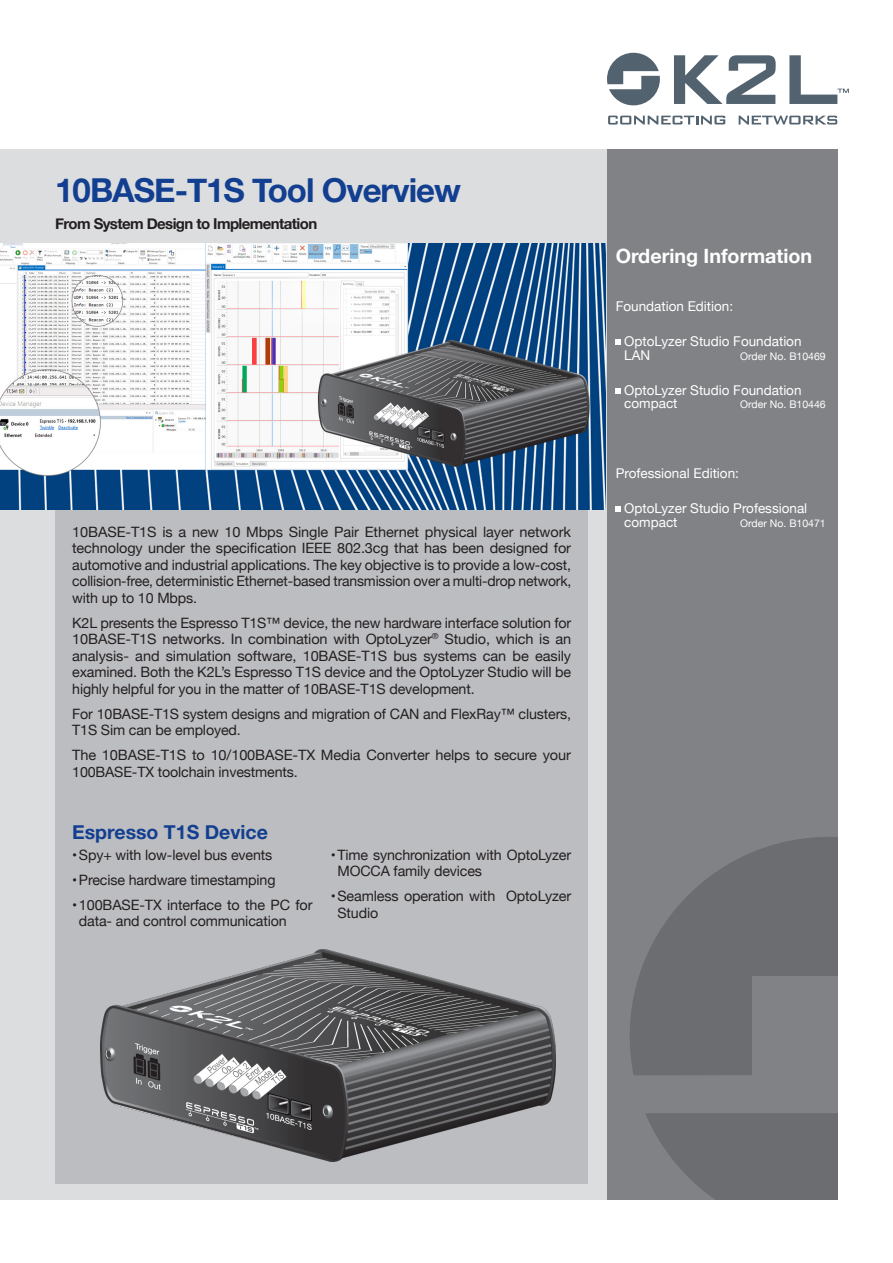
<style>
.page{position:relative;width:893px;height:1263px;background:#fff}
.page>*{position:absolute;margin:0;border:0;box-sizing:border-box;transform-origin:0 0}
.headline{font:700 33px "Helvetica Neue";letter-spacing:-.03em;color:#123f90}
.Box_Header{font:700 19.65px "Helvetica Neue";color:#fff}
.t1{font:700 19.5px "Helvetica Neue";color:#123f90}
.headline-2{font:700 15px "Helvetica Neue";letter-spacing:-.04em;color:#231f20}
.Text{font:14.25px/16.5px "Helvetica Neue";letter-spacing:-.01em;color:#231f20}
.Box_Listing{font:13.5px/13.6px "Helvetica Neue";color:#fff}
.Box_Listing-2{font:10.5px "Helvetica Neue";color:#fff}
</style>
<div class="page">
<div style="left:0;top:149px;width:607px;height:1050px;background:#dcdddf"></div>
<svg style="left:674px;top:55px;width:102px;height:49px"></svg>
<svg style="left:607px;top:53px;width:53px;height:52px"></svg>
<svg style="left:608px;top:116px;width:117px;height:9px"></svg>
<svg style="left:739px;top:116px;width:98px;height:9px"></svg>
<svg style="left:789px;top:55px;width:60px;height:49px"></svg>
<div style="left:55px;top:498px;width:533px;height:685px;background:#bcbdc0"></div>
<div style="left:607px;top:149px;width:231px;height:1050px;background:#808285"></div>
<svg style="left:645px;top:1113px;width:193px;height:86px;background:#6e7073"></svg>
<svg style="left:630px;top:837px;width:208px;height:238px;fill:#6c6d70"></svg>
<svg style="left:616px;top:340px;width:5px;height:5px"></svg>
<svg style="left:616px;top:388px;width:5px;height:6px"></svg>
<svg style="left:616px;top:507px;width:5px;height:5px"></svg>
<img style="left:0;top:244px;width:605px;height:266px">
<img style="left:101px;top:949px;width:455px;height:212px">
<p class="headline" style="left:55px;top:165px;width:407px">10BASE-T1S Tool Overview</p>
<p class="headline-2" style="left:55px;top:212px;width:263px">From System Design to Implementation</p>
<p class="Text" style="left:72px;top:524px;width:501px;text-align:justify">10BASE-T1S is a new 10 Mbps Single Pair Ethernet physical layer network technology under the specification IEEE 802.3cg that has been designed for automotive and industrial applications. The key objective is to provide a low-cost, collision-free, deterministic Ethernet-based transmission over a multi-drop network, with up to 10 Mbps.</p>
<p class="Text" style="left:72px;top:615px;width:500px;text-align:justify">K2L presents the Espresso T1S™ device, the new hardware interface solution for 10BASE-T1S networks. In combination with OptoLyzer<sup>®</sup> Studio, which is an analysis- and simulation software, 10BASE-T1S bus systems can be easily examined. Both the K2L’s Espresso T1S device and the OptoLyzer Studio will be highly helpful for you in the matter of 10BASE-T1S development.</p>
<p class="Text" style="left:72px;top:706px;width:500px">For 10BASE-T1S system designs and migration of CAN and FlexRay™ clusters,<br>T1S Sim can be employed.</p>
<p class="Text" style="left:72px;top:748px;width:500px">The 10BASE-T1S to 10/100BASE-TX Media Converter helps to secure your<br>100BASE-TX toolchain investments.</p>
<p class="t1" style="left:72px;top:816px;width:197px">Espresso T1S Device</p>
<p class="Text" style="left:72px;top:847px;width:202px">•Spy+ with low-level bus events</p>
<p class="Text" style="left:72px;top:872px;width:205px">•Precise hardware timestamping</p>
<p class="Text" style="left:79px;top:897px;width:235px;text-indent:-7px">•100BASE-TX interface to the PC for data- and control communication</p>
<p class="Text" style="left:337px;top:847px;width:235px;text-indent:-7px">•Time synchronization with OptoLyzer<br>MOCCA family devices</p>
<p class="Text" style="left:337px;top:888px;width:235px;text-indent:-7px">•Seamless operation with OptoLyzer<br>Studio</p>
<p class="Box_Header" style="left:616px;top:240px;width:198px">Ordering Information</p>
<p class="Box_Listing" style="left:616px;top:301px;width:119px">Foundation Edition:</p>
<p class="Box_Listing" style="left:624px;top:335px;width:179px">OptoLyzer Studio Foundation<br>LAN</p>
<p class="Box_Listing-2" style="left:740px;top:349px;width:87px">Order No. B10469</p>
<p class="Box_Listing" style="left:624px;top:384px;width:179px">OptoLyzer Studio Foundation compact</p>
<p class="Box_Listing-2" style="left:740px;top:397px;width:87px">Order No. B10446</p>
<p class="Box_Listing" style="left:616px;top:467px;width:125px">Professional Edition:</p>
<p class="Box_Listing" style="left:624px;top:502px;width:185px">OptoLyzer Studio Professional compact</p>
<p class="Box_Listing-2" style="left:740px;top:515px;width:87px">Order No. B10471</p>
</div>
